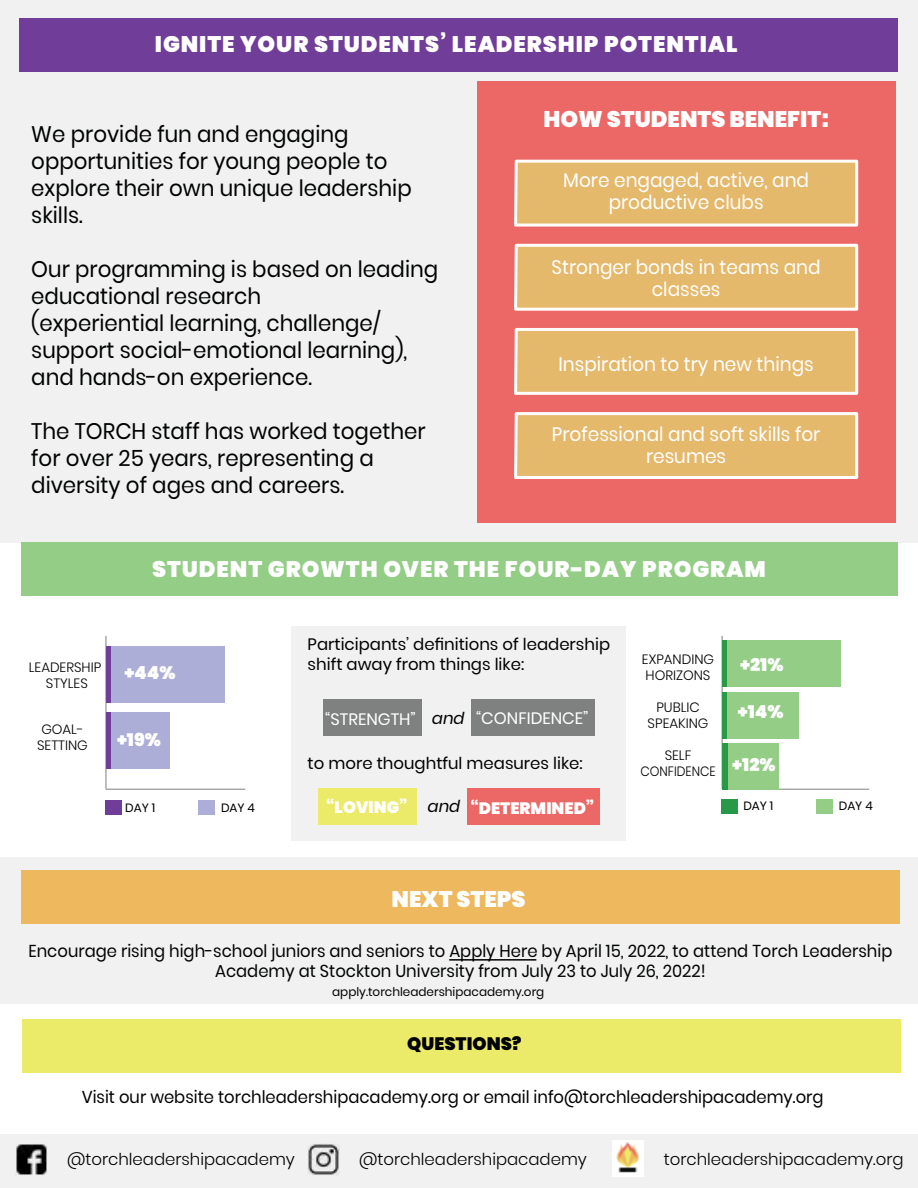
<style>
.page{position:relative;width:918px;height:1188px;background:#fff}
.page>*{position:absolute;margin:0;border:0;box-sizing:border-box;transform-origin:0 0}
.t1{font:22.5px/27px "Poppins";color:#000101;scale:.95 1}
.t2{font:900 22.5px "Poppins";letter-spacing:.04em;color:#fff}
.t3{font:900 22.5px "Poppins";color:#fff}
.t4{font:19.5px/22.5px "Poppins";color:#fff;text-align:center;scale:.95 1}
.t5{font:900 18px "Poppins";color:#fff}
.t6{font:900 18px "Poppins";color:#000101}
.t7{font:17.25px/20.7px "Poppins";color:#000101;text-align:center;scale:.95 1}
.t8{font:16.5px/19.8px "Poppins";color:#000}
.t9{font:300 16.5px "Poppins";color:#000}
.t10{font:16.5px "Poppins";color:#fff}
.t11{font:900 16.5px "Poppins";color:#fff}
.t12{font:300 13.5px/16.2px "Poppins";color:#000;text-align:center}
.t13{font:12px "Poppins";color:#000}
.s1{font-style:italic;color:#000}
.s2{font-weight:400;font-style:italic;color:#000}
</style>
<div class="page">
<div style="left:0;top:1134px;width:918px;height:54px;background:#f1f1f1"></div>
<img style="left:612px;top:1140px;width:32px;height:36px">
<img style="left:308px;top:1144px;width:31px;height:31px">
<img style="left:16px;top:1144px;width:31px;height:31px">
<div style="left:292px;top:626px;width:334px;height:214px;background:#f1f1f1"></div>
<hr style="left:106px;top:636px;width:1px;height:153px;background:#7f8080">
<hr style="left:106px;top:789px;width:139px;height:1px;background:#7f8080">
<div style="left:111px;top:646px;width:113px;height:57px;background:#adaed7"></div>
<div style="left:106px;top:646px;width:5px;height:57px;background:#703e98"></div>
<div style="left:107px;top:712px;width:63px;height:57px;background:#adaed7"></div>
<div style="left:106px;top:712px;width:5px;height:57px;background:#703e98"></div>
<div style="left:198px;top:800px;width:17px;height:15px;background:#adaed7"></div>
<div style="left:105px;top:800px;width:16px;height:15px;background:#703e98"></div>
<hr style="left:722px;top:636px;width:1px;height:153px;background:#7f8080">
<hr style="left:722px;top:789px;width:147px;height:1px;background:#7f8080">
<div style="left:727px;top:641px;width:113px;height:46px;background:#93cd86"></div>
<div style="left:722px;top:641px;width:5px;height:46px;background:#289a47"></div>
<div style="left:724px;top:692px;width:75px;height:46px;background:#93cd86"></div>
<div style="left:722px;top:692px;width:5px;height:47px;background:#289a47"></div>
<div style="left:723px;top:743px;width:56px;height:47px;background:#93cd86"></div>
<div style="left:722px;top:743px;width:5px;height:47px;background:#289a47"></div>
<div style="left:816px;top:799px;width:17px;height:15px;background:#93cd86"></div>
<div style="left:721px;top:799px;width:17px;height:15px;background:#289a47"></div>
<div style="left:323px;top:699px;width:98px;height:37px;background:#7f8080"></div>
<div style="left:472px;top:699px;width:123px;height:37px;background:#7f8080"></div>
<div style="left:319px;top:788px;width:98px;height:36px;background:#ecea69"></div>
<div style="left:467px;top:788px;width:132px;height:36px;background:#ec6867"></div>
<div style="left:0;top:857px;width:918px;height:147px;background:#f1f1f1"></div>
<div style="left:0;top:0;width:918px;height:543px;background:#f1f1f1"></div>
<div style="left:21px;top:870px;width:879px;height:53px;background:#eeb85f"></div>
<div style="left:22px;top:1019px;width:879px;height:53px;background:#ecea69"></div>
<div style="left:21px;top:543px;width:876px;height:53px;background:#93cd86"></div>
<div style="left:20px;top:18px;width:878px;height:53px;background:#703e98"></div>
<div style="left:477px;top:81px;width:418px;height:441px;background:#ec6867"></div>
<svg style="left:514px;top:159px;width:345px;height:68px;background:#e7bd79"></svg>
<svg style="left:514px;top:243px;width:345px;height:68px;background:#e7bd79"></svg>
<svg style="left:514px;top:328px;width:345px;height:67px;background:#e7be7a"></svg>
<svg style="left:514px;top:412px;width:345px;height:67px;background:#e7bf7a"></svg>
<hr style="left:449px;top:959px;width:87px;height:2px;background:#000">
<p class="t2" style="left:155px;top:31px;width:584px">IGNITE YOUR STUDENTS’ LEADERSHIP POTENTIAL</p>
<p class="t1" style="left:31px;top:121px;width:402px">We provide fun and engaging opportunities for young people to explore their own unique leadership skills.</p>
<p class="t1" style="left:31px;top:256px;width:430px">Our programming is based on leading educational research<br>(experiential learning, challenge/ support social-emotional learning), and hands-on experience.</p>
<p class="t1" style="left:31px;top:418px;width:417px">The TORCH staff has worked together for over 25 years, representing a diversity of ages and careers.</p>
<p class="t3" style="left:543px;top:106px;width:287px">HOW STUDENTS BENEFIT:</p>
<p class="t4" style="left:563px;top:169px;width:260px">More engaged, active, and productive clubs</p>
<p class="t4" style="left:552px;top:256px;width:285px">Stronger bonds in teams and classes</p>
<p class="t4" style="left:559px;top:353px;width:270px">Inspiration to try new things</p>
<p class="t4" style="left:552px;top:423px;width:284px">Professional and soft skills for resumes</p>
<p class="t2" style="left:152px;top:556px;width:615px">STUDENT GROWTH OVER THE FOUR-DAY PROGRAM</p>
<p class="t12" style="left:29px;top:659px;width:74px">LEADERSHIP<br>STYLES</p>
<p class="t12" style="left:37px;top:721px;width:52px">GOAL-<br>SETTING</p>
<p class="t5" style="left:124px;top:662px;width:53px">+44%</p>
<p class="t5" style="left:117px;top:730px;width:45px">+19%</p>
<p class="t13" style="left:125px;top:800px;width:32px">DAY 1</p>
<p class="t13" style="left:221px;top:800px;width:36px">DAY 4</p>
<p class="t8" style="left:308px;top:635px;width:304px">Participants’ definitions of leadership shift away from things like:</p>
<p class="t10" style="left:325px;top:709px;width:265px">“STRENGTH” <span class="s1">and</span> “CONFIDENCE”</p>
<p class="t8" style="left:308px;top:753px;width:277px">to more thoughtful measures like:</p>
<p class="t11" style="left:326px;top:799px;width:269px">“LOVING” <span class="s2">and</span> “DETERMINED”</p>
<p class="t12" style="left:642px;top:651px;width:74px;text-align:left">EXPANDING<br>HORIZONS</p>
<p class="t12" style="left:648px;top:699px;width:62px">PUBLIC<br>SPEAKING</p>
<p class="t12" style="left:641px;top:747px;width:77px">SELF<br>CONFIDENCE</p>
<p class="t5" style="left:740px;top:654px;width:45px">+21%</p>
<p class="t5" style="left:738px;top:701px;width:47px">+14%</p>
<p class="t5" style="left:732px;top:755px;width:45px">+12%</p>
<p class="t13" style="left:743px;top:799px;width:32px">DAY 1</p>
<p class="t13" style="left:839px;top:799px;width:36px">DAY 4</p>
<p class="t3" style="left:392px;top:886px;width:136px">NEXT STEPS</p>
<p class="t7" style="left:28px;top:940px;width:911px">Encourage rising high-school juniors and seniors to Apply Here by April 15, 2022, to attend Torch Leadership<br>Academy at Stockton University from July 23 to July 26, 2022!</p>
<p class="t13" style="left:332px;top:985px;width:214px">apply.torchleadershipacademy.org</p>
<p class="t6" style="left:407px;top:1034px;width:116px">QUESTIONS?</p>
<p class="t7" style="left:82px;top:1086px;width:782px">Visit our website torchleadershipacademy.org or email info@torchleadershipacademy.org</p>
<p class="t9" style="left:67px;top:1149px;width:229px">@torchleadershipacademy</p>
<p class="t9" style="left:359px;top:1149px;width:229px">@torchleadershipacademy</p>
<p class="t9" style="left:664px;top:1149px;width:241px">torchleadershipacademy.org</p>
</div>
